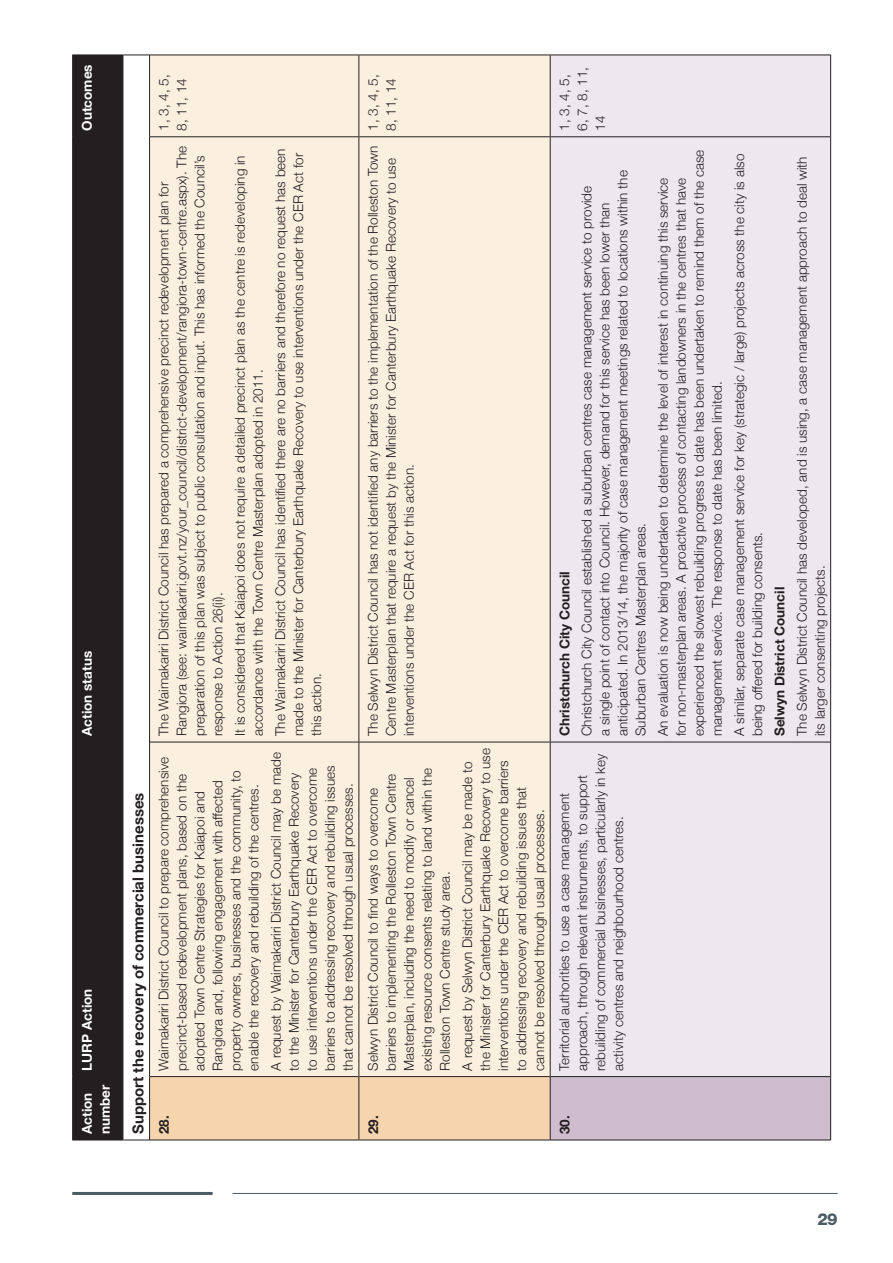
<style>
.page{position:relative;width:893px;height:1263px;background:#fff}
.page>*{position:absolute;margin:0;border:0;box-sizing:border-box;transform-origin:0 0}
.t1{font:800 16.5px "Helvetica Neue LT Std";color:#4c5c65}
.t2{font:700 15px "Helvetica Neue";color:#231f20}
.t3{font:300 13.5px/18px "Helvetica Neue";color:#231f20}
.t4{font:700 13.5px "Helvetica Neue";color:#231f20}
.t5{font:700 13.5px/18px "Helvetica Neue";color:#fff}
</style>
<div class="page">
<div style="left:73px;top:56px;width:50px;height:1083px;background:#231f20"></div>
<div style="left:150px;top:56px;width:400px;height:1020px;background:#fbefe0"></div>
<div style="left:550px;top:1076px;width:281px;height:64px;background:#d0bccf"></div>
<div style="left:551px;top:56px;width:279px;height:1020px;background:#eee7ee"></div>
<hr style="left:72px;top:1076px;width:1px;height:64px;background:#231f20">
<hr style="left:73px;top:1139px;width:50px;height:1px;background:#231f20">
<hr style="left:72px;top:742px;width:1px;height:334px;background:#231f20">
<hr style="left:73px;top:1076px;width:50px;height:1px;background:#231f20">
<hr style="left:72px;top:137px;width:1px;height:605px;background:#231f20">
<hr style="left:73px;top:742px;width:50px;height:1px;background:#231f20">
<hr style="left:72px;top:55px;width:1px;height:82px;background:#231f20">
<hr style="left:73px;top:136px;width:50px;height:1px;background:#231f20">
<hr style="left:73px;top:55px;width:50px;height:1px;background:#231f20">
<svg style="left:123px;top:1076px;width:427px;height:64px;background:#f5d5b2"></svg>
<hr style="left:123px;top:742px;width:1px;height:334px;background:#231f20">
<hr style="left:123px;top:137px;width:1px;height:605px;background:#231f20">
<hr style="left:123px;top:55px;width:1px;height:82px;background:#231f20">
<svg style="left:123px;top:55px;width:26px;height:1px"></svg>
<hr style="left:149px;top:1076px;width:1px;height:64px;background:#231f20">
<hr style="left:150px;top:1139px;width:208px;height:1px;background:#231f20">
<hr style="left:149px;top:742px;width:1px;height:334px;background:#231f20">
<hr style="left:150px;top:1076px;width:208px;height:1px;background:#231f20">
<hr style="left:149px;top:137px;width:1px;height:605px;background:#231f20">
<hr style="left:150px;top:742px;width:208px;height:1px;background:#231f20">
<hr style="left:149px;top:55px;width:1px;height:82px;background:#231f20">
<hr style="left:150px;top:136px;width:208px;height:1px;background:#231f20">
<hr style="left:150px;top:55px;width:208px;height:1px;background:#231f20">
<hr style="left:358px;top:1076px;width:1px;height:64px;background:#231f20">
<hr style="left:359px;top:1139px;width:191px;height:1px;background:#231f20">
<hr style="left:358px;top:742px;width:1px;height:334px;background:#231f20">
<hr style="left:359px;top:1076px;width:191px;height:1px;background:#231f20">
<hr style="left:358px;top:137px;width:1px;height:605px;background:#231f20">
<hr style="left:359px;top:742px;width:191px;height:1px;background:#231f20">
<hr style="left:358px;top:55px;width:1px;height:82px;background:#231f20">
<hr style="left:359px;top:136px;width:191px;height:1px;background:#231f20">
<hr style="left:359px;top:55px;width:191px;height:1px;background:#231f20">
<hr style="left:550px;top:1076px;width:1px;height:64px;background:#231f20">
<hr style="left:551px;top:1139px;width:279px;height:1px;background:#231f20">
<hr style="left:550px;top:742px;width:1px;height:334px;background:#231f20">
<hr style="left:551px;top:1076px;width:279px;height:1px;background:#231f20">
<hr style="left:550px;top:137px;width:1px;height:605px;background:#231f20">
<hr style="left:551px;top:742px;width:279px;height:1px;background:#231f20">
<hr style="left:550px;top:55px;width:1px;height:82px;background:#231f20">
<hr style="left:551px;top:136px;width:279px;height:1px;background:#231f20">
<hr style="left:551px;top:55px;width:279px;height:1px;background:#231f20">
<hr style="left:830px;top:1076px;width:1px;height:64px;background:#231f20">
<hr style="left:830px;top:742px;width:1px;height:334px;background:#231f20">
<hr style="left:830px;top:137px;width:1px;height:605px;background:#231f20">
<hr style="left:830px;top:55px;width:1px;height:82px;background:#231f20">
<hr style="left:72px;top:1192px;width:141px;height:3px;background:#4c5c65">
<hr style="left:232px;top:1193px;width:606px;height:1px;background:#4c5c65">
<p class="t5" style="left:78px;top:131px;width:68px;rotate:-90deg">Outcomes</p>
<p class="t5" style="left:78px;top:736px;width:86px;rotate:-90deg">Action status</p>
<p class="t5" style="left:78px;top:1070px;width:83px;rotate:-90deg">LURP Action</p>
<p class="t5" style="left:78px;top:1134px;width:51px;rotate:-90deg">Action number</p>
<p class="t2" style="left:126px;top:1134px;width:343px;rotate:-90deg">Support the recovery of commercial businesses</p>
<p class="t3" style="left:154px;top:131px;width:58px;rotate:-90deg">1, 3, 4, 5,<br>8, 11, 14</p>
<p class="t3" style="left:154px;top:736px;width:591px;rotate:-90deg">The Waimakariri District Council has prepared a comprehensive precinct redevelopment plan for Rangiora (see: waimakariri.govt.nz/your_council/district-development/rangiora-town-centre.aspx). The preparation of this plan was subject to public consultation and input. This has informed the Council’s response to Action 26(ii).</p>
<p class="t3" style="left:230px;top:736px;width:582px;rotate:-90deg">It is considered that Kaiapoi does not require a detailed precinct plan as the centre is redeveloping in accordance with the Town Centre Masterplan adopted in 2011.</p>
<p class="t3" style="left:271px;top:736px;width:589px;rotate:-90deg">The Waimakariri District Council has identified there are no barriers and therefore no request has been made to the Minister for Canterbury Earthquake Recovery to use interventions under the CER Act for this action.</p>
<p class="t3" style="left:154px;top:1070px;width:315px;rotate:-90deg">Waimakariri District Council to prepare comprehensive precinct-based redevelopment plans, based on the adopted Town Centre Strategies for Kaiapoi and Rangiora and, following engagement with affected property owners, businesses and the community, to enable the recovery and rebuilding of the centres.</p>
<p class="t3" style="left:266px;top:1070px;width:320px;rotate:-90deg">A request by Waimakariri District Council may be made to the Minister for Canterbury Earthquake Recovery<br>to use interventions under the CER Act to overcome barriers to addressing recovery and rebuilding issues that cannot be resolved through usual processes.</p>
<p class="t3" style="left:363px;top:131px;width:58px;rotate:-90deg">1, 3, 4, 5,<br>8, 11, 14</p>
<p class="t3" style="left:363px;top:736px;width:592px;rotate:-90deg">The Selwyn District Council has not identified any barriers to the implementation of the Rolleston Town<br>Centre Masterplan that require a request by the Minister for Canterbury Earthquake Recovery to use interventions under the CER Act for this action.</p>
<p class="t3" style="left:363px;top:1070px;width:304px;rotate:-90deg">Selwyn District Council to find ways to overcome barriers to implementing the Rolleston Town Centre Masterplan, including the need to modify or cancel existing resource consents relating to land within the Rolleston Town Centre study area.</p>
<p class="t3" style="left:458px;top:1070px;width:324px;rotate:-90deg">A request by Selwyn District Council may be made to the Minister for Canterbury Earthquake Recovery to use interventions under the CER Act to overcome barriers to addressing recovery and rebuilding issues that cannot be resolved through usual processes.</p>
<p class="t4" style="left:153px;top:1134px;width:20px;rotate:-90deg">28.</p>
<p class="t4" style="left:363px;top:1134px;width:20px;rotate:-90deg">29.</p>
<p class="t3" style="left:555px;top:131px;width:65px;rotate:-90deg">1, 3, 4, 5,<br>6, 7, 8, 11,<br>14</p>
<p class="t4" style="left:554px;top:736px;width:166px;rotate:-90deg">Christchurch City Council</p>
<p class="t3" style="left:577px;top:736px;width:567px;rotate:-90deg">Christchurch City Council established a suburban centres case management service to provide<br>a single point of contact into Council. However, demand for this service has been lower than anticipated. In 2013/14, the majority of case management meetings related to locations within the Suburban Centres Masterplan areas.</p>
<p class="t3" style="left:555px;top:1070px;width:319px;rotate:-90deg">Territorial authorities to use a case management approach, through relevant instruments, to support rebuilding of commercial businesses, particularly in key activity centres and neighbourhood centres.</p>
<p class="t3" style="left:653px;top:736px;width:588px;rotate:-90deg">An evaluation is now being undertaken to determine the level of interest in continuing this service<br>for non-masterplan areas. A proactive process of contacting landowners in the centres that have experienced the slowest rebuilding progress to date has been undertaken to remind them of the case management service. The response to date has been limited.</p>
<p class="t3" style="left:730px;top:736px;width:584px;rotate:-90deg">A similar, separate case management service for key (strategic / large) projects across the city is also being offered for building consents.</p>
<p class="t4" style="left:769px;top:736px;width:151px;rotate:-90deg">Selwyn District Council</p>
<p class="t3" style="left:792px;top:736px;width:581px;rotate:-90deg">The Selwyn District Council has developed, and is using, a case management approach to deal with its larger consenting projects.</p>
<p class="t4" style="left:554px;top:1134px;width:20px;rotate:-90deg">30.</p>
<p class="t1" style="left:817px;top:1209px;width:22px">29</p>
</div>
